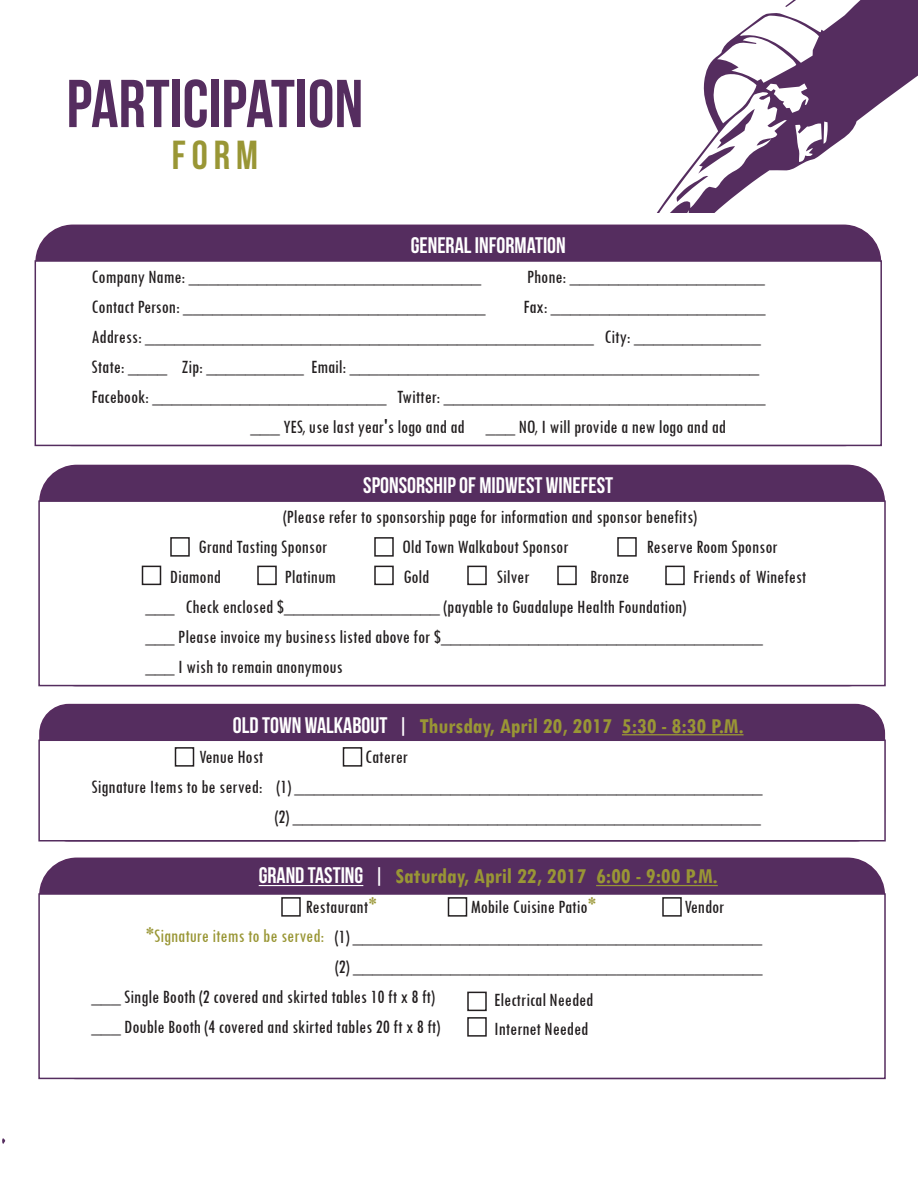
<style>
.page{position:relative;width:918px;height:1188px;background:#fff}
.page>*{position:absolute;margin:0;border:0;box-sizing:border-box;transform-origin:0 0}
.t1{font:67.5px "Bebas Neue";color:#552d5f}
.t2{font:40.5px "Bebas Neue";color:#999635}
.t3{font:700 condensed 22.5px "Tw Cen";color:#999635}
.t4{font:22.5px "Bebas Neue";color:#fff}
.t5{font:condensed 19.5px/30px "Tw Cen";color:#231f20}
.s1{font-family:"Bebas Neue";font-weight:400;font-stretch:normal;color:#fff}
.s2{color:#fff}
.s3{font-weight:700;font-size:25.5px;color:#999635}
.s4{color:#999635}
</style>
<div class="page">
<div style="left:40px;top:858px;width:844px;height:220px;background:#552d5f;border-radius:37px"></div>
<div style="left:38px;top:893px;width:848px;height:186px;background:#fff;border:2px solid #552d5f"></div>
<svg style="left:656px;top:0;width:262px;height:260px"></svg>
<svg style="left:785px;top:0;width:72px;height:7px"></svg>
<svg style="left:676px;top:109px;width:95px;height:93px"></svg>
<div style="left:263px;top:214px;width:613px;height:556px;background:#fff"></div>
<svg style="left:2px;top:1138px;width:4px;height:6px"></svg>
<div style="left:40px;top:705px;width:844px;height:136px;background:#552d5f;border-radius:29px"></div>
<div style="left:39px;top:704px;width:846px;height:138px;border:2px solid #582b5f;border-radius:29px"></div>
<div style="left:38px;top:740px;width:848px;height:102px;background:#fff;border:2px solid #552d5f"></div>
<div style="left:40px;top:465px;width:844px;height:221px;background:#552d5f;border-radius:37px"></div>
<div style="left:38px;top:500px;width:848px;height:186px;background:#fff;border:2px solid #552d5f"></div>
<div style="left:36px;top:225px;width:844px;height:220px;background:#552d5f;border-radius:37px"></div>
<div style="left:35px;top:260px;width:847px;height:186px;background:#fff;border:2px solid #552d5f"></div>
<hr style="left:622px;top:734px;width:122px;height:1px;background:#999635">
<hr style="left:259px;top:885px;width:104px;height:1px;background:#fff">
<hr style="left:596px;top:885px;width:122px;height:1px;background:#999635">
<div style="left:170px;top:537px;width:20px;height:20px;border:2px solid #231f20"></div>
<div style="left:374px;top:537px;width:20px;height:20px;border:2px solid #231f20"></div>
<div style="left:175px;top:747px;width:19px;height:20px;border:2px solid #231f20"></div>
<div style="left:343px;top:747px;width:19px;height:20px;border:2px solid #231f20"></div>
<div style="left:617px;top:537px;width:20px;height:20px;border:2px solid #231f20"></div>
<div style="left:142px;top:566px;width:19px;height:19px;border:2px solid #231f20"></div>
<div style="left:257px;top:566px;width:20px;height:19px;border:2px solid #231f20"></div>
<div style="left:374px;top:566px;width:20px;height:19px;border:2px solid #231f20"></div>
<div style="left:467px;top:566px;width:20px;height:19px;border:2px solid #231f20"></div>
<div style="left:557px;top:566px;width:20px;height:19px;border:2px solid #231f20"></div>
<div style="left:665px;top:566px;width:20px;height:19px;border:2px solid #231f20"></div>
<div style="left:281px;top:897px;width:20px;height:20px;border:2px solid #231f20"></div>
<div style="left:448px;top:897px;width:19px;height:20px;border:2px solid #231f20"></div>
<div style="left:662px;top:897px;width:20px;height:20px;border:2px solid #231f20"></div>
<div style="left:467px;top:992px;width:20px;height:19px;border:2px solid #231f20"></div>
<div style="left:467px;top:1017px;width:20px;height:20px;border:2px solid #231f20"></div>
<h1 class="t1" style="left:67px;top:67px;width:298px">PARTICIPATION</h1>
<h2 class="t2" style="left:172px;top:133px;width:88px">FORM</h2>
<p class="t4" style="left:411px;top:233px;width:157px">GENERAL INFORMATION</p>
<p class="t5" style="left:92px;top:261px;width:391px">Company Name: ______________________________</p>
<p class="t5" style="left:527px;top:261px;width:239px">Phone: ____________________</p>
<p class="t5" style="left:92px;top:291px;width:396px">Contact Person: _______________________________</p>
<p class="t5" style="left:523px;top:291px;width:243px">Fax: ______________________</p>
<p class="t5" style="left:92px;top:321px;width:671px">Address: ______________________________________________ City: _____________</p>
<p class="t5" style="left:92px;top:351px;width:669px">State: ____ Zip: __________ Email: __________________________________________</p>
<p class="t5" style="left:92px;top:381px;width:675px">Facebook: ________________________ Twitter: _________________________________</p>
<p class="t5" style="left:251px;top:411px;width:477px">___ YES, use last year's logo and ad ___ NO, I will provide a new logo and ad</p>
<p class="t4" style="left:363px;top:473px;width:251px">SPONSORSHIP OF MIDWEST WINEFEST</p>
<p class="t5" style="left:199px;top:501px;width:500px;text-indent:85px">(Please refer to sponsorship page for information and sponsor benefits)<br>Grand Tasting Sponsor</p>
<p class="t5" style="left:402px;top:531px;width:168px">Old Town Walkabout Sponsor</p>
<p class="t5" style="left:647px;top:531px;width:133px">Reserve Room Sponsor</p>
<p class="t5" style="left:170px;top:561px;width:53px">Diamond</p>
<p class="t5" style="left:285px;top:561px;width:53px">Platinum</p>
<p class="t5" style="left:403px;top:561px;width:28px">Gold</p>
<p class="t5" style="left:497px;top:561px;width:34px">Silver</p>
<p class="t5" style="left:590px;top:561px;width:41px">Bronze</p>
<p class="t5" style="left:693px;top:561px;width:115px">Friends of Winefest</p>
<p class="t5" style="left:145px;top:591px;width:619px">___ Check enclosed $________________ (payable to Guadalupe Health Foundation)<br>___ Please invoice my business listed above for $_________________________________ ___ I wish to remain anonymous</p>
<p class="t3" style="left:233px;top:712px;width:512px"><span class="s1">OLD TOWN WALKABOUT</span> <span class="s2">|</span> Thursday, April 20, 2017 5:30 - 8:30 P.M.</p>
<p class="t5" style="left:199px;top:741px;width:65px">Venue Host</p>
<p class="t5" style="left:365px;top:741px;width:45px">Caterer</p>
<p class="t5" style="left:92px;top:771px;width:673px">Signature Items to be served: (1) ________________________________________________</p>
<p class="t5" style="left:275px;top:801px;width:488px">(2) ________________________________________________</p>
<p class="t3" style="left:259px;top:862px;width:461px"><span class="s1">GRAND TASTING</span> <span class="s2">|</span> Saturday, April 22, 2017 6:00 - 9:00 P.M.</p>
<p class="t5" style="left:306px;top:891px;width:72px">Restaurant<span class="s3">*</span></p>
<p class="t5" style="left:471px;top:891px;width:127px">Mobile Cuisine Patio<span class="s3">*</span></p>
<p class="t5" style="left:685px;top:891px;width:41px">Vendor</p>
<p class="t5" style="left:146px;top:921px;width:618px"><span class="s3">*</span><span class="s4">Signature items to be served:</span> (1) __________________________________________</p>
<p class="t5" style="left:335px;top:951px;width:429px">(2) __________________________________________</p>
<p class="t5" style="left:92px;top:981px;width:345px">___ Single Booth (2 covered and skirted tables 10 ft x 8 ft)</p>
<p class="t5" style="left:92px;top:1011px;width:350px">___ Double Booth (4 covered and skirted tables 20 ft x 8 ft)</p>
<p class="t5" style="left:494px;top:986px;width:101px;line-height:28.5px">Electrical Needed<br>Internet Needed</p>
</div>
